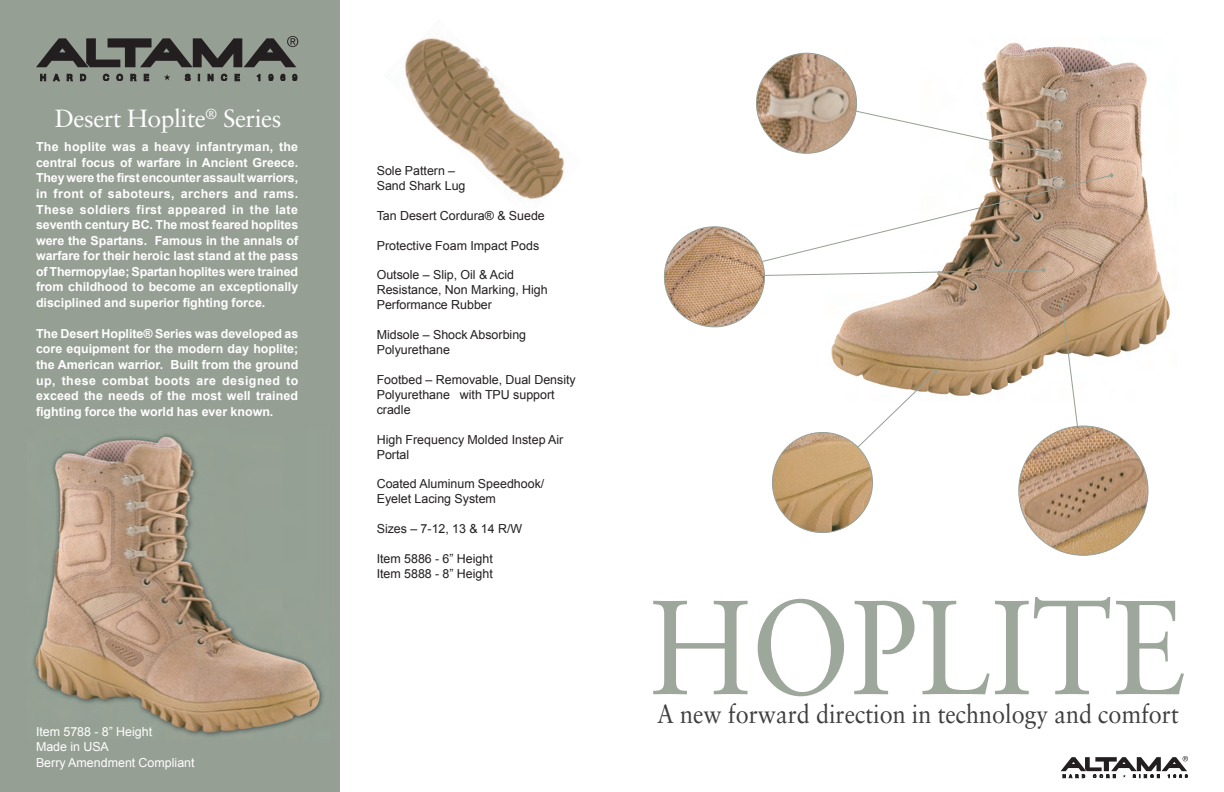
<style>
.page{position:relative;width:1224px;height:792px;background:#fff}
.page>*{position:absolute;margin:0;border:0;box-sizing:border-box;transform-origin:0 0}
.t1{font:134px "Sabon";color:#9ea79c;scale:.9 1}
.t2{font:26px "Sabon";color:#3e3e3f;scale:.9 1}
.t3{font:24.9px "Sabon";letter-spacing:-.02em;color:#fff}
.t4{font:700 12.4px/15.5px "Arial";color:#fff;text-align:justify}
.t5{font:12.4px/14.9px "Arial";color:#231f20}
.t6{font:12.4px/15.5px "Arial";color:#fff}
</style>
<div class="page">
<div style="left:0;top:0;width:340px;height:792px;background:#969f94"></div>
<img style="left:825px;top:42px;width:345px;height:354px">
<img style="left:405px;top:38px;width:160px;height:161px">
<svg style="left:1061px;top:756px;width:127px;height:22px"></svg>
<svg style="left:36px;top:36px;width:262px;height:31px"></svg>
<svg style="left:40px;top:74px;width:6px;height:7px"></svg>
<svg style="left:53px;top:74px;width:7px;height:7px"></svg>
<svg style="left:67px;top:74px;width:6px;height:7px"></svg>
<svg style="left:80px;top:74px;width:6px;height:7px"></svg>
<svg style="left:103px;top:74px;width:6px;height:7px"></svg>
<svg style="left:117px;top:74px;width:6px;height:7px"></svg>
<svg style="left:131px;top:74px;width:5px;height:7px"></svg>
<svg style="left:144px;top:74px;width:5px;height:7px"></svg>
<svg style="left:185px;top:74px;width:5px;height:7px"></svg>
<svg style="left:198px;top:74px;width:2px;height:7px"></svg>
<svg style="left:208px;top:74px;width:5px;height:7px"></svg>
<svg style="left:221px;top:74px;width:6px;height:7px"></svg>
<svg style="left:235px;top:74px;width:5px;height:7px"></svg>
<svg style="left:257px;top:74px;width:3px;height:7px"></svg>
<svg style="left:269px;top:74px;width:4px;height:7px"></svg>
<svg style="left:281px;top:74px;width:4px;height:7px"></svg>
<svg style="left:293px;top:74px;width:4px;height:7px"></svg>
<svg style="left:164px;top:74px;width:6px;height:6px"></svg>
<svg style="left:814px;top:99px;width:240px;height:57px"></svg>
<svg style="left:765px;top:275px;width:281px;height:2px"></svg>
<svg style="left:726px;top:174px;width:387px;height:101px"></svg>
<svg style="left:1110px;top:173px;width:4px;height:4px"></svg>
<svg style="left:825px;top:369px;width:113px;height:106px"></svg>
<svg style="left:1060px;top:302px;width:27px;height:128px"></svg>
<img style="left:772px;top:432px;width:100px;height:101px;border-radius:50px">
<img style="left:664px;top:227px;width:100px;height:100px;border-radius:50px">
<img style="left:1019px;top:426px;width:129px;height:129px;border-radius:65px">
<img style="left:756px;top:53px;width:101px;height:100px;border-radius:50px">
<img style="left:33px;top:434px;width:290px;height:303px">
<h3 class="t3" style="left:55px;top:104px;width:228px">Desert Hoplite<sup>®</sup> Series</h3>
<p class="t4" style="left:36px;top:139px;width:264px">The hoplite was a heavy infantryman, the central focus of warfare in Ancient Greece.<br>They were the first encounter assault warriors, in front of saboteurs, archers and rams.<br>These soldiers first appeared in the late seventh century BC. The most feared hoplites were the Spartans. Famous in the annals of warfare for their heroic last stand at the pass of Thermopylae; Spartan hoplites were trained from childhood to become an exceptionally disciplined and superior fighting force.</p>
<p class="t4" style="left:36px;top:326px;width:264px">The Desert Hoplite® Series was developed as core equipment for the modern day hoplite; the American warrior. Built from the ground up, these combat boots are designed to exceed the needs of the most well trained fighting force the world has ever known.</p>
<p class="t6" style="left:36px;top:724px;width:160px">Item 5788 - 8” Height<br>Made in USA<br>Berry Amendment Compliant</p>
<p class="t5" style="left:377px;top:163px;width:90px">Sole Pattern –<br>Sand Shark Lug</p>
<p class="t5" style="left:377px;top:208px;width:170px">Tan Desert Cordura® &amp; Suede</p>
<p class="t5" style="left:377px;top:238px;width:164px">Protective Foam Impact Pods</p>
<p class="t5" style="left:377px;top:268px;width:172px">Outsole – Slip, Oil &amp; Acid<br>Resistance, Non Marking, High<br>Performance Rubber</p>
<p class="t5" style="left:377px;top:327px;width:151px">Midsole – Shock Absorbing<br>Polyurethane</p>
<p class="t5" style="left:377px;top:372px;width:201px">Footbed – Removable, Dual Density<br>Polyurethane with TPU support cradle</p>
<p class="t5" style="left:377px;top:432px;width:188px">High Frequency Molded Instep Air<br>Portal</p>
<p class="t5" style="left:377px;top:477px;width:169px">Coated Aluminum Speedhook/<br>Eyelet Lacing System</p>
<p class="t5" style="left:377px;top:521px;width:147px">Sizes – 7-12, 13 &amp; 14 R/W</p>
<p class="t5" style="left:377px;top:551px;width:118px">Item 5886 - 6” Height<br>Item 5888 - 8” Height</p>
<h1 class="t1" style="left:650px;top:568px;width:597px">HOPLITE</h1>
<h2 class="t2" style="left:657px;top:698px;width:581px">A new forward direction in technology and comfort</h2>
</div>
